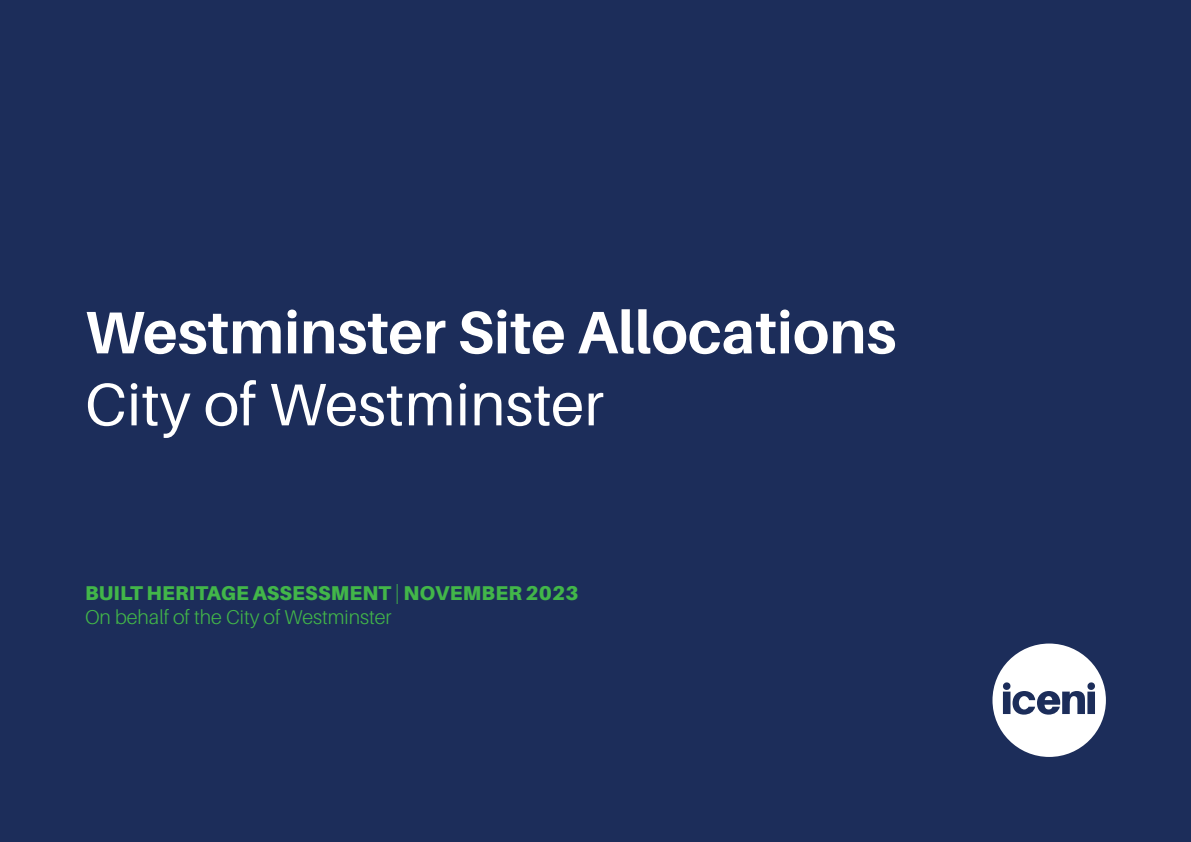
<style>
.page{position:relative;width:1191px;height:842px;background:#1c2d5a}
.page>*{position:absolute;margin:0;border:0;box-sizing:border-box;transform-origin:0 0}
.t1{font:700 60px "Aileron";color:#fff}
.t2{font:60px "Aileron";color:#fff}
.t3{font:900 20px/24px "Aileron";letter-spacing:.01em;color:#42b649}
.s1{font-weight:300}
</style>
<div class="page">
<svg style="left:992px;top:643px;width:114px;height:114px"></svg>
<h1 class="t1" style="left:85px;top:299px;width:813px">Westminster Site Allocations</h1>
<h1 class="t2" style="left:85px;top:372px;width:520px">City of Westminster</h1>
<p class="t3" style="left:85px;top:581px;width:495px">BUILT HERITAGE ASSESSMENT <span class="s1">|</span> NOVEMBER 2023<br><span class="s1">On behalf of the City of Westminster</span></p>
</div>
